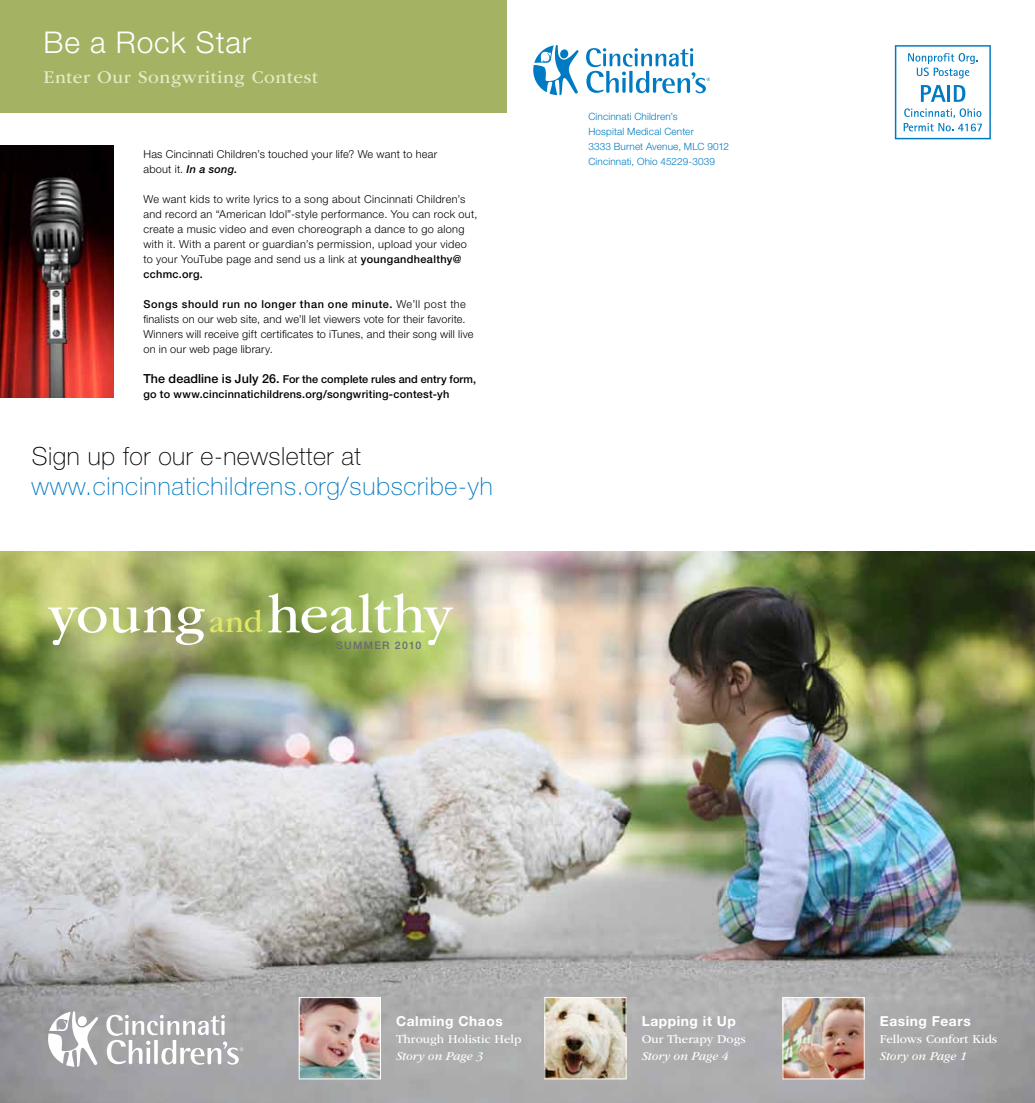
<style>
.page{position:relative;width:1035px;height:1103px;background:#fff}
.page>*{position:absolute;margin:0;border:0;box-sizing:border-box;transform-origin:0 0}
.t1{font:56.25px "ITC Garamond Std";letter-spacing:.01em;color:#fff}
.t2{font:300 30px "Helvetica Neue LT Std";letter-spacing:.03em;color:#fff}
.t3{font:100 25px "Helvetica Neue LT Std";letter-spacing:.03em;color:#007bc3}
.t4{font:100 25px "Helvetica Neue LT Std";letter-spacing:.02em;color:#000}
.t5{font:18.75px "ITC Garamond Std";letter-spacing:.03em;color:#e6eac6}
.t6{font:700 13.75px "Helvetica Neue LT Std";letter-spacing:.04em;color:#fff}
.t7{font:12.5px "ITC Garamond Std";color:#fff}
.t8{font:italic 12.5px "ITC Garamond Std";color:#fff}
.t9{font:300 11px/15px "Helvetica Neue LT Std";letter-spacing:.025em;color:#000}
.t10{font:500 11px/15px "Helvetica Neue LT Std";letter-spacing:.02em;color:#000}
.t11{font:500 10.5px "Helvetica Neue LT Std";letter-spacing:.125em;color:#696b73}
.t12{font:300 10px/15px "Helvetica Neue LT Std";letter-spacing:.015em;color:#007bc3}
.s1{font-weight:500;font-style:italic}
.s2{font-weight:500}
.s3{font-size:12.5px}
.s4{font-size:32.5px;color:#e1e665}
</style>
<div class="page">
<img style="left:0;top:551px;width:1035px;height:551px">
<svg style="left:895px;top:45px;width:96px;height:94px"></svg>
<img style="left:301px;top:999px;width:78px;height:78px">
<div style="left:299px;top:997px;width:82px;height:82px;border:1px solid #fff"></div>
<img style="left:546px;top:999px;width:79px;height:78px">
<div style="left:544px;top:997px;width:83px;height:82px;border:1px solid #fff"></div>
<img style="left:785px;top:999px;width:78px;height:78px">
<div style="left:783px;top:997px;width:82px;height:82px;border:1px solid #fff"></div>
<svg style="left:48px;top:1011px;width:50px;height:55px"></svg>
<svg style="left:106px;top:1014px;width:137px;height:50px"></svg>
<svg style="left:533px;top:45px;width:46px;height:50px"></svg>
<svg style="left:586px;top:48px;width:124px;height:45px"></svg>
<img style="left:0;top:145px;width:113px;height:253px">
<div style="left:0;top:0;width:506px;height:112px;background:#a4b264"></div>
<h2 class="t2" style="left:44px;top:23px;width:209px">Be a Rock Star</h2>
<h3 class="t5" style="left:44px;top:66px;width:276px">Enter Our Songwriting Contest</h3>
<p class="t9" style="left:143px;top:146px;width:295px">Has Cincinnati Children’s touched your life? We want to hear about it. <span class="s1">In a song.</span></p>
<p class="t9" style="left:143px;top:191px;width:335px">We want kids to write lyrics to a song about Cincinnati Children’s and record an “American Idol”-style performance. You can rock out, create a music video and even choreograph a dance to go along with it. With a parent or guardian’s permission, upload your video to your YouTube page and send us a link at <span class="s2">youngandhealthy@ cchmc.org.</span></p>
<p class="t9" style="left:143px;top:296px;width:332px"><span class="s2">Songs should run no longer than one minute.</span> We’ll post the finalists on our web site, and we’ll let viewers vote for their favorite.<br>Winners will receive gift certificates to iTunes, and their song will live on in our web page library.</p>
<p class="t10" style="left:143px;top:371px;width:334px"><span class="s3">The deadline is July 26.</span> For the complete rules and entry form, go to www.cincinnatichildrens.org/songwriting-contest-yh</p>
<h3 class="t4" style="left:32px;top:442px;width:331px">Sign up for our e-newsletter at</h3>
<h3 class="t3" style="left:32px;top:472px;width:463px">www.cincinnatichildrens.org/subscribe-yh</h3>
<h1 class="t1" style="left:48px;top:584px;width:406px">young<span class="s4">and</span>healthy</h1>
<p class="t11" style="left:336px;top:638px;width:87px">SUMMER 2010</p>
<p class="t12" style="left:588px;top:109px;width:142px">Cincinnati Children’s<br>Hospital Medical Center<br>3333 Burnet Avenue, MLC 9012<br>Cincinnati, Ohio 45229-3039</p>
<p class="t6" style="left:396px;top:1012px;width:108px">Calming Chaos</p>
<p class="t7" style="left:396px;top:1032px;width:127px">Through Holistic Help</p>
<p class="t8" style="left:396px;top:1048px;width:88px">Story on Page 3</p>
<p class="t6" style="left:642px;top:1012px;width:96px">Lapping it Up</p>
<p class="t7" style="left:642px;top:1032px;width:106px">Our Therapy Dogs</p>
<p class="t8" style="left:642px;top:1048px;width:88px">Story on Page 4</p>
<p class="t6" style="left:880px;top:1012px;width:92px">Easing Fears</p>
<p class="t7" style="left:880px;top:1032px;width:119px">Fellows Confort Kids</p>
<p class="t8" style="left:880px;top:1048px;width:88px">Story on Page 1</p>
</div>
